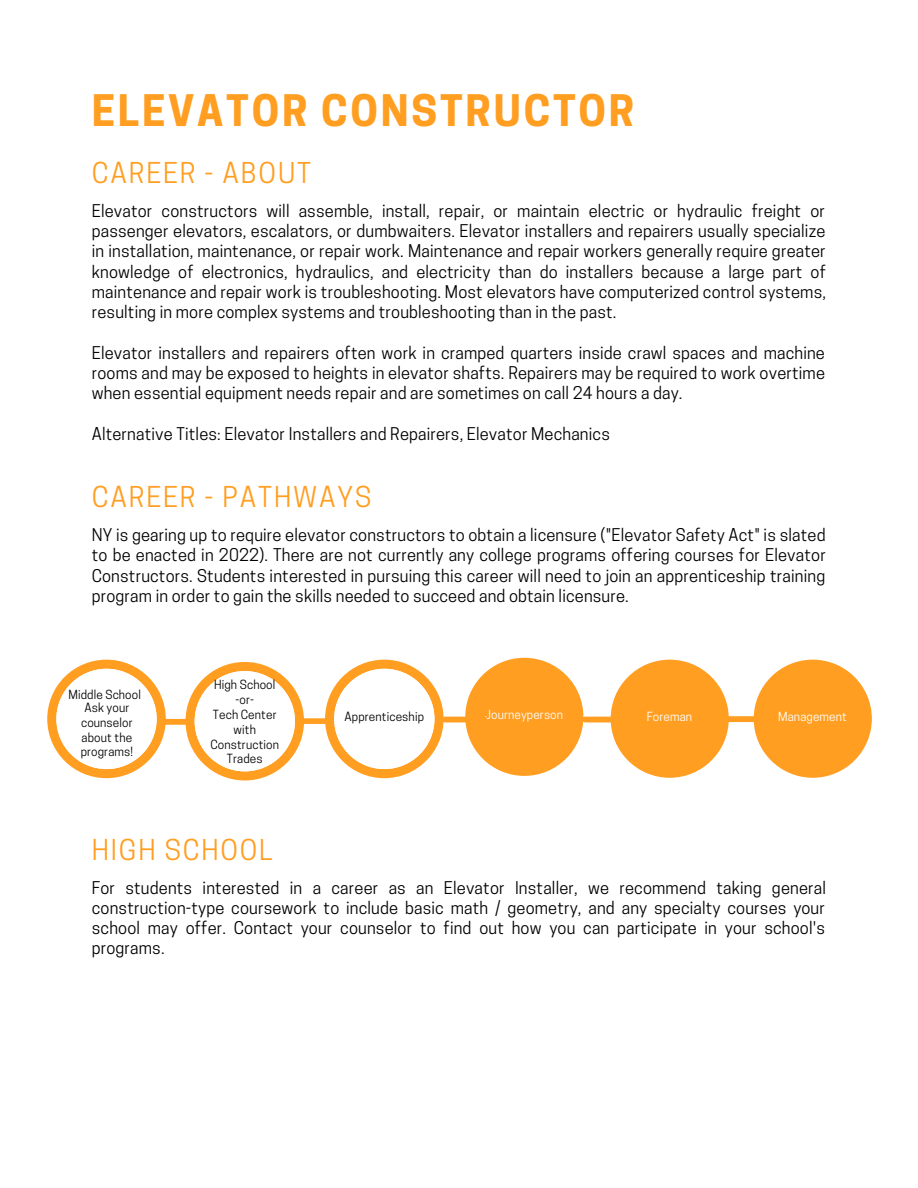
<style>
.page{position:relative;width:918px;height:1188px;background:#fff}
.page>*{position:absolute;margin:0;border:0;box-sizing:border-box;transform-origin:0 0}
.t1{font:700 40.8px "Cooper Hewitt";letter-spacing:.07em;color:#ff9e21}
.t2{font:27px "Cooper Hewitt";letter-spacing:.07em;color:#ff9e21}
.t3{font:16.5px/20.2px "Cooper Hewitt";letter-spacing:.01em;color:#000;text-align:justify}
.t4{font:11.85px/14.9px "Cooper Hewitt";letter-spacing:.01em;color:#000;text-align:center}
.t5{font:11.85px "Cooper Hewitt";letter-spacing:.01em;color:#fff}
</style>
<div class="page">
<div style="left:465px;top:658px;width:118px;height:118px;background:#ff9e21;border-radius:50%"></div>
<svg style="left:47px;top:660px;width:119px;height:118px"></svg>
<div style="left:56px;top:669px;width:101px;height:100px;background:#fff;border-radius:50%"></div>
<svg style="left:186px;top:662px;width:118px;height:118px"></svg>
<div style="left:195px;top:671px;width:100px;height:100px;background:#fff;border-radius:50%"></div>
<svg style="left:325px;top:660px;width:119px;height:118px"></svg>
<div style="left:334px;top:669px;width:100px;height:100px;background:#fff;border-radius:50%"></div>
<div style="left:611px;top:660px;width:118px;height:118px;background:#ff9e21;border-radius:50%"></div>
<div style="left:160px;top:719px;width:29px;height:6px;background:#ff9e21"></div>
<div style="left:754px;top:660px;width:118px;height:118px;background:#ff9e21;border-radius:50%"></div>
<div style="left:445px;top:717px;width:39px;height:5px;background:#ff9e21"></div>
<div style="left:585px;top:717px;width:39px;height:5px;background:#ff9e21"></div>
<div style="left:725px;top:716px;width:40px;height:6px;background:#ff9e21"></div>
<div style="left:302px;top:718px;width:26px;height:6px;background:#ff9e21"></div>
<h1 class="t1" style="left:92px;top:95px;width:544px">ELEVATOR CONSTRUCTOR</h1>
<h2 class="t2" style="left:92px;top:163px;width:221px">CAREER - ABOUT</h2>
<p class="t3" style="left:92px;top:203px;width:736px">Elevator constructors will assemble, install, repair, or maintain electric or hydraulic freight or passenger elevators, escalators, or dumbwaiters. Elevator installers and repairers usually specialize in installation, maintenance, or repair work. Maintenance and repair workers generally require greater knowledge of electronics, hydraulics, and electricity than do installers because a large part of maintenance and repair work is troubleshooting. Most elevators have computerized control systems, resulting in more complex systems and troubleshooting than in the past.</p>
<p class="t3" style="left:92px;top:344px;width:735px">Elevator installers and repairers often work in cramped quarters inside crawl spaces and machine rooms and may be exposed to heights in elevator shafts. Repairers may be required to work overtime when essential equipment needs repair and are sometimes on call 24 hours a day.</p>
<p class="t3" style="left:92px;top:425px;width:520px">Alternative Titles: Elevator Installers and Repairers, Elevator Mechanics</p>
<h2 class="t2" style="left:92px;top:487px;width:281px">CAREER - PATHWAYS</h2>
<p class="t3" style="left:92px;top:527px;width:736px">NY is gearing up to require elevator constructors to obtain a licensure ("Elevator Safety Act" is slated to be enacted in 2022). There are not currently any college programs offering courses for Elevator Constructors. Students interested in pursuing this career will need to join an apprenticeship training program in order to gain the skills needed to succeed and obtain licensure.</p>
<p class="t4" style="left:69px;top:690px;width:74px;line-height:12.6px">Middle School<br>Ask your</p>
<p class="t4" style="left:81px;top:716px;width:54px;text-align:justify">counselor about the programs!</p>
<p class="t4" style="left:210px;top:679px;width:70px">High School -or-<br>Tech Center with<br>Construction<br>Trades</p>
<h2 class="t2" style="left:92px;top:839px;width:182px">HIGH SCHOOL</h2>
<p class="t5" style="left:485px;top:710px;width:80px">Journeyperson</p>
<p class="t4" style="left:345px;top:711px;width:81px">Apprenticeship</p>
<p class="t5" style="left:647px;top:712px;width:47px">Foreman</p>
<p class="t5" style="left:778px;top:712px;width:70px">Management</p>
<p class="t3" style="left:92px;top:879px;width:736px">For students interested in a career as an Elevator Installer, we recommend taking general construction-type coursework to include basic math / geometry, and any specialty courses your school may offer. Contact your counselor to find out how you can participate in your school's programs.</p>
</div>
